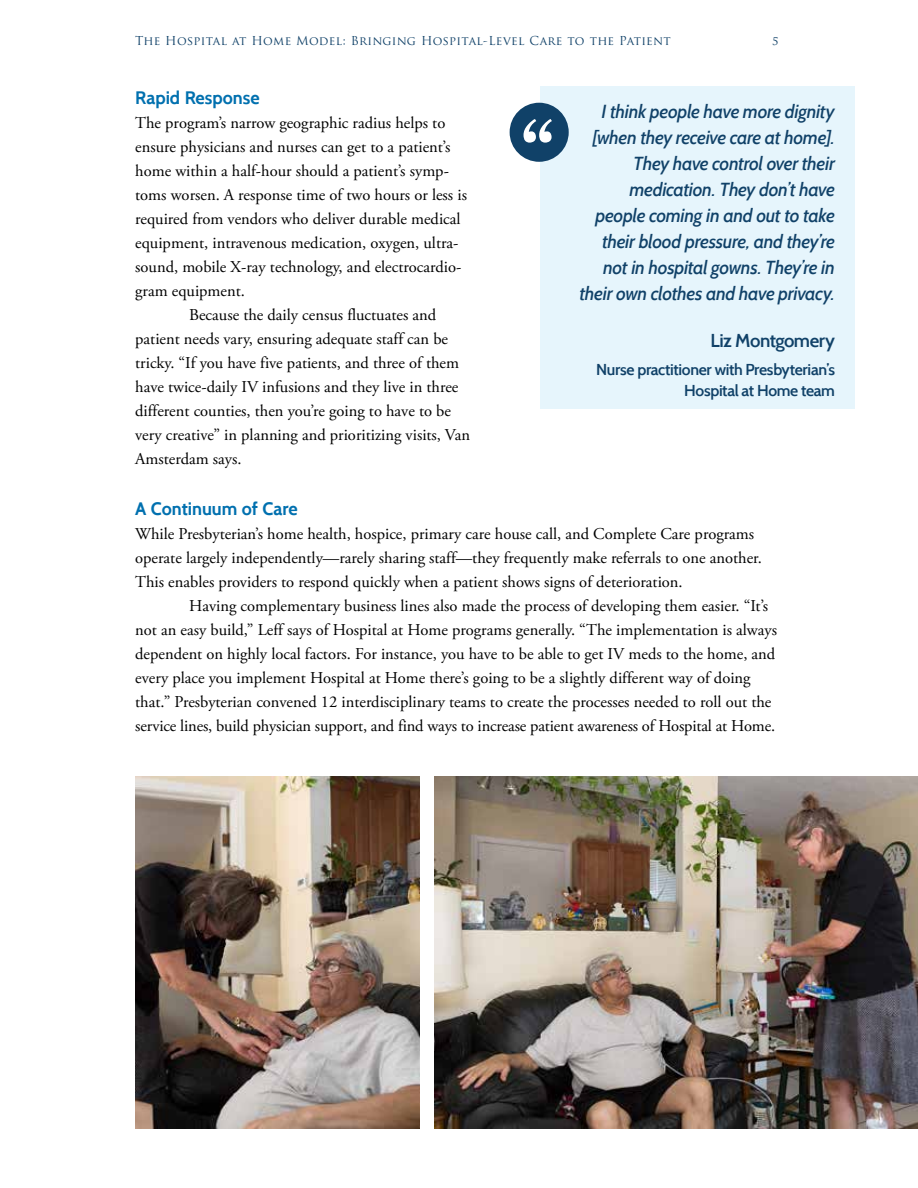
<style>
.page{position:relative;width:918px;height:1188px;background:#fff}
.page>*{position:absolute;margin:0;border:0;box-sizing:border-box;transform-origin:0 0}
.Box_text_-_Quote_so{font:italic 500 18.75px/26.1px "Cabin";letter-spacing:-.025em;color:#104168;text-align:right}
.Box_text_-_Quote_so-2{font:600 18.6px "Cabin";letter-spacing:-.025em;color:#104168}
.Head_B{font:700 18px "Cabin";color:#0070af}
.BT_2_-_Garamond_IB{font:16.5px/24px "Adobe Garamond Pro";color:#000}
.BT_-_Garamond_IB{font:16.5px/24px "Adobe Garamond Pro";color:#000}
.Box_text_-_Quote_so-3{font:600 15.75px/21.5px "Cabin";letter-spacing:-.02em;color:#104168;text-align:right}
.t1{font:12px "Trajan Pro";letter-spacing:.02em;color:#104168}
</style>
<div class="page">
<div style="left:540px;top:86px;width:315px;height:323px;background:#e6f5fc"></div>
<div style="left:510px;top:103px;width:59px;height:59px;background:#104168;border-radius:50%"></div>
<svg style="left:524px;top:119px;width:28px;height:24px"></svg>
<img style="left:135px;top:777px;width:284px;height:352px">
<img style="left:434px;top:777px;width:484px;height:351px">
<p class="t1" style="left:135px;top:33px;width:537px">The Hospital at Home Model: Bringing Hospital-Level Care to the Patient</p>
<p class="t1" style="left:772px;top:33px;width:8px">5</p>
<p class="Head_B" style="left:135px;top:86px;width:126px">Rapid Response</p>
<p class="BT_-_Garamond_IB" style="left:135px;top:111px;width:333px">The program’s narrow geographic radius helps to ensure physicians and nurses can get to a patient’s home within a half-hour should a patient’s symp&shy;toms worsen. A response time of two hours or less is required from vendors who deliver durable medical equipment, intravenous medication, oxygen, ultra&shy;sound, mobile X-ray technology, and electrocardio&shy;gram equipment.</p>
<p class="BT_2_-_Garamond_IB" style="left:135px;top:303px;width:336px;text-indent:54px">Because the daily census fluctuates and patient needs vary, ensuring adequate staff can be tricky. “If you have five patients, and three of them have twice-daily IV infusions and they live in three different counties, then you’re going to have to be very creative” in planning and prioritizing visits, Van Amsterdam says.</p>
<p class="Head_B" style="left:135px;top:497px;width:164px">A Continuum of Care</p>
<p class="BT_-_Garamond_IB" style="left:135px;top:522px;width:628px">While Presbyterian’s home health, hospice, primary care house call, and Complete Care programs operate largely independently—rarely sharing staff—they frequently make referrals to one another.<br>This enables providers to respond quickly when a patient shows signs of deterioration.</p>
<p class="BT_2_-_Garamond_IB" style="left:135px;top:594px;width:643px;text-indent:54px">Having complementary business lines also made the process of developing them easier. “It’s not an easy build,” Leff says of Hospital at Home programs generally. “The implementation is always dependent on highly local factors. For instance, you have to be able to get IV meds to the home, and every place you implement Hospital at Home there’s going to be a slightly different way of doing that.” Presbyterian convened 12 interdisciplinary teams to create the processes needed to roll out the service lines, build physician support, and find ways to increase patient awareness of Hospital at Home.</p>
<p class="Box_text_-_Quote_so" style="left:579px;top:98px;width:257px">I think people have more dignity [when they receive care at home].<br>They have control over their medication. They don’t have people coming in and out to take their blood pressure, and they’re not in hospital gowns. They’re in their own clothes and have privacy.</p>
<p class="Box_text_-_Quote_so-2" style="left:711px;top:329px;width:126px">Liz Montgomery</p>
<p class="Box_text_-_Quote_so-3" style="left:596px;top:358px;width:240px">Nurse practitioner with Presbyterian’s<br>Hospital at Home team</p>
</div>
